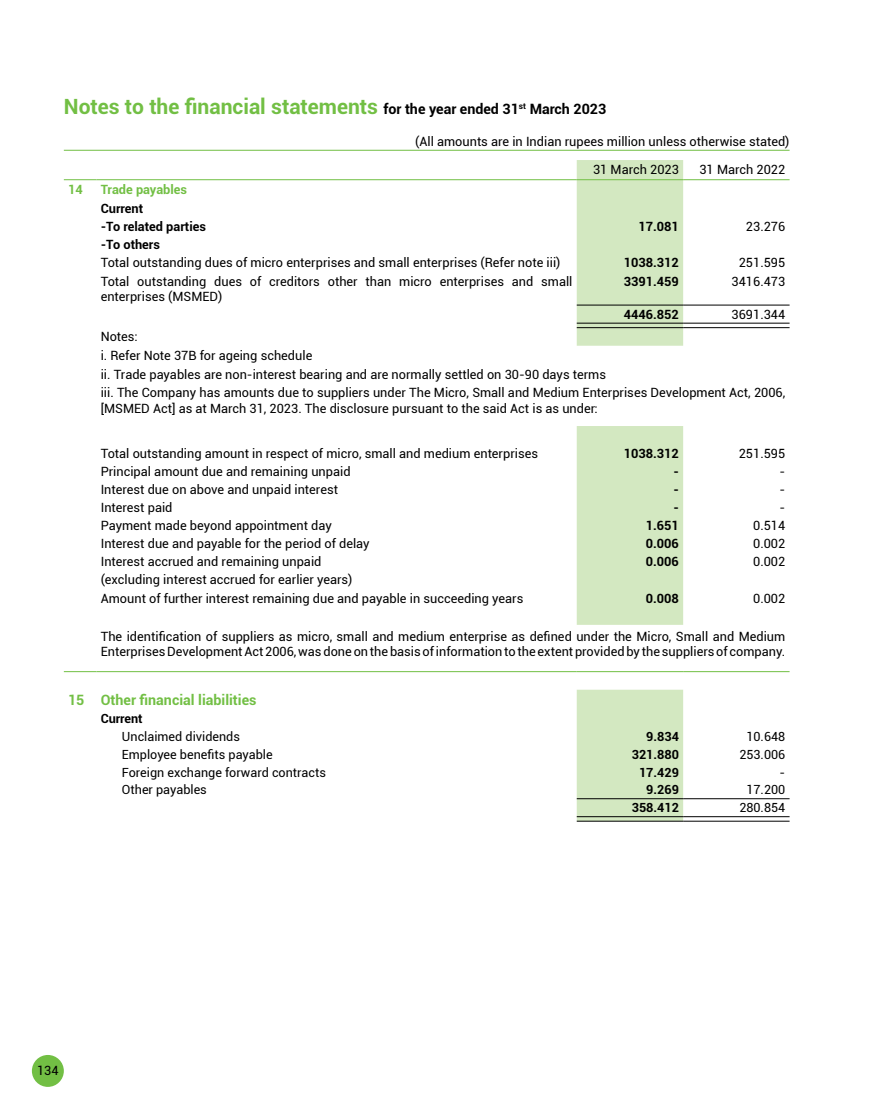
<style>
.page{position:relative;width:896px;height:1106px;background:#fff}
.page>*{position:absolute;margin:0;border:0;box-sizing:border-box;transform-origin:0 0}
.t1{font:700 21px "Roboto";color:#72bf44}
.t2{font:700 14.25px "Roboto";color:#72bf44}
.t3{font:12.75px/18px "Roboto";color:#000}
.t4{font:700 12.75px/18px "Roboto";color:#000}
.t5{font:700 12.75px "Roboto";color:#72bf44}
.t6{font:12.6px "Roboto";color:#000}
.t7{font:700 12.6px "Roboto";color:#000}
.s1{font-size:14.25px;color:#000}
</style>
<div class="page">
<div style="left:32px;top:1054px;width:32px;height:32px;background:#72bf44;border-radius:50%"></div>
<hr style="left:64px;top:150px;width:725px;height:1px;background:#72bf44">
<svg style="left:576px;top:160px;width:106px;height:660px;fill:#d3e8c1"></svg>
<hr style="left:64px;top:179px;width:32px;height:1px;background:#72bf44">
<hr style="left:96px;top:179px;width:480px;height:1px;background:#72bf44">
<hr style="left:576px;top:179px;width:106px;height:1px;background:#72bf44">
<hr style="left:682px;top:179px;width:107px;height:1px;background:#72bf44">
<hr style="left:64px;top:671px;width:32px;height:1px;background:#72bf44">
<hr style="left:96px;top:671px;width:480px;height:1px;background:#72bf44">
<hr style="left:576px;top:671px;width:106px;height:1px;background:#72bf44">
<hr style="left:682px;top:671px;width:107px;height:1px;background:#72bf44">
<hr style="left:576px;top:798px;width:106px;height:1px;background:#000">
<hr style="left:682px;top:798px;width:107px;height:1px;background:#000">
<hr style="left:576px;top:816px;width:106px;height:1px;background:#000">
<hr style="left:682px;top:816px;width:107px;height:1px;background:#000">
<hr style="left:576px;top:820px;width:106px;height:1px;background:#000">
<hr style="left:682px;top:820px;width:107px;height:1px;background:#000">
<hr style="left:576px;top:305px;width:106px;height:1px;background:#000">
<hr style="left:682px;top:305px;width:107px;height:1px;background:#000">
<hr style="left:576px;top:323px;width:106px;height:1px;background:#000">
<hr style="left:682px;top:323px;width:107px;height:1px;background:#000">
<hr style="left:576px;top:327px;width:106px;height:1px;background:#000">
<hr style="left:682px;top:327px;width:107px;height:1px;background:#000">
<h1 class="t1" style="left:64px;top:91px;width:543px">Notes to the financial statements <span class="s1">for the year ended 31</span><sup>st</sup> <span class="s1">March 2023</span></h1>
<p class="t5" style="left:68px;top:180px;width:16px">14</p>
<p class="t5" style="left:101px;top:180px;width:88px">Trade payables</p>
<p class="t4" style="left:101px;top:199px;width:107px">Current<br>-To related parties</p>
<p class="t3" style="left:415px;top:132px;width:376px">(All amounts are in Indian rupees million unless otherwise stated)</p>
<p class="t3" style="left:592px;top:160px;width:87px">31 March 2023</p>
<p class="t3" style="left:699px;top:160px;width:87px">31 March 2022</p>
<p class="t4" style="left:638px;top:217px;width:42px">17.081</p>
<p class="t3" style="left:745px;top:217px;width:41px">23.276</p>
<p class="t4" style="left:101px;top:235px;width:61px">-To others</p>
<p class="t3" style="left:101px;top:253px;width:461px">Total outstanding dues of micro enterprises and small enterprises (Refer note iii)</p>
<p class="t4" style="left:623px;top:253px;width:56px">1038.312</p>
<p class="t3" style="left:738px;top:253px;width:48px">251.595</p>
<p class="t3" style="left:101px;top:273px;width:473px;line-height:15.3px">Total outstanding dues of creditors other than micro enterprises and small enterprises (MSMED)</p>
<p class="t4" style="left:623px;top:271px;width:56px">3391.459</p>
<p class="t3" style="left:731px;top:271px;width:55px">3416.473</p>
<p class="t4" style="left:623px;top:305px;width:56px">4446.852</p>
<p class="t3" style="left:731px;top:305px;width:55px">3691.344</p>
<p class="t3" style="left:101px;top:327px;width:213px">Notes:<br>i. Refer Note 37B for ageing schedule</p>
<p class="t3" style="left:101px;top:365px;width:685px">ii. Trade payables are non-interest bearing and are normally settled on 30-90 days terms<br>iii. The Company has amounts due to suppliers under The Micro, Small and Medium Enterprises Development Act, 2006,</p>
<p class="t3" style="left:101px;top:398px;width:498px">[MSMED Act] as at March 31, 2023. The disclosure pursuant to the said Act is as under:</p>
<p class="t3" style="left:101px;top:444px;width:438px">Total outstanding amount in respect of micro, small and medium enterprises</p>
<p class="t4" style="left:623px;top:444px;width:56px">1038.312</p>
<p class="t3" style="left:738px;top:444px;width:48px">251.595</p>
<p class="t3" style="left:101px;top:462px;width:251px">Principal amount due and remaining unpaid</p>
<p class="t4" style="left:673px;top:462px;width:7px">-</p>
<p class="t3" style="left:779px;top:462px;width:7px">-</p>
<p class="t3" style="left:101px;top:480px;width:239px">Interest due on above and unpaid interest</p>
<p class="t4" style="left:673px;top:480px;width:7px">-</p>
<p class="t3" style="left:779px;top:480px;width:7px">-</p>
<p class="t3" style="left:101px;top:498px;width:73px">Interest paid</p>
<p class="t4" style="left:673px;top:498px;width:7px">-</p>
<p class="t3" style="left:779px;top:498px;width:7px">-</p>
<p class="t3" style="left:101px;top:516px;width:232px">Payment made beyond appointment day</p>
<p class="t4" style="left:645px;top:516px;width:34px">1.651</p>
<p class="t3" style="left:752px;top:516px;width:34px">0.514</p>
<p class="t3" style="left:101px;top:534px;width:270px">Interest due and payable for the period of delay</p>
<p class="t4" style="left:645px;top:534px;width:34px">0.006</p>
<p class="t3" style="left:752px;top:534px;width:34px">0.002</p>
<p class="t3" style="left:101px;top:552px;width:222px">Interest accrued and remaining unpaid</p>
<p class="t4" style="left:645px;top:552px;width:34px">0.006</p>
<p class="t3" style="left:752px;top:552px;width:34px">0.002</p>
<p class="t3" style="left:101px;top:570px;width:424px">(excluding interest accrued for earlier years)<br>Amount of further interest remaining due and payable in succeeding years</p>
<p class="t4" style="left:645px;top:588px;width:34px">0.008</p>
<p class="t3" style="left:752px;top:588px;width:34px">0.002</p>
<p class="t3" style="left:101px;top:628px;width:685px;line-height:15.3px">The identification of suppliers as micro, small and medium enterprise as defined under the Micro, Small and Medium<br>Enterprises Development Act 2006, was done on the basis of information to the extent provided by the suppliers of company.</p>
<p class="t2" style="left:68px;top:689px;width:190px">15 Other financial liabilities</p>
<p class="t7" style="left:101px;top:709px;width:43px">Current</p>
<p class="t6" style="left:122px;top:727px;width:119px">Unclaimed dividends</p>
<p class="t7" style="left:646px;top:727px;width:34px">9.834</p>
<p class="t6" style="left:746px;top:727px;width:40px">10.648</p>
<p class="t6" style="left:122px;top:745px;width:152px">Employee benefits payable</p>
<p class="t7" style="left:631px;top:745px;width:49px">321.880</p>
<p class="t6" style="left:739px;top:745px;width:47px">253.006</p>
<p class="t6" style="left:122px;top:763px;width:205px">Foreign exchange forward contracts</p>
<p class="t7" style="left:638px;top:763px;width:41px">17.429</p>
<p class="t6" style="left:779px;top:763px;width:7px">-</p>
<p class="t6" style="left:122px;top:781px;width:86px">Other payables</p>
<p class="t7" style="left:646px;top:781px;width:34px">9.269</p>
<p class="t6" style="left:746px;top:781px;width:40px">17.200</p>
<p class="t7" style="left:631px;top:799px;width:49px">358.412</p>
<p class="t6" style="left:739px;top:799px;width:47px">280.854</p>
<p class="t3" style="left:37px;top:1060px;width:23px">134</p>
</div>
